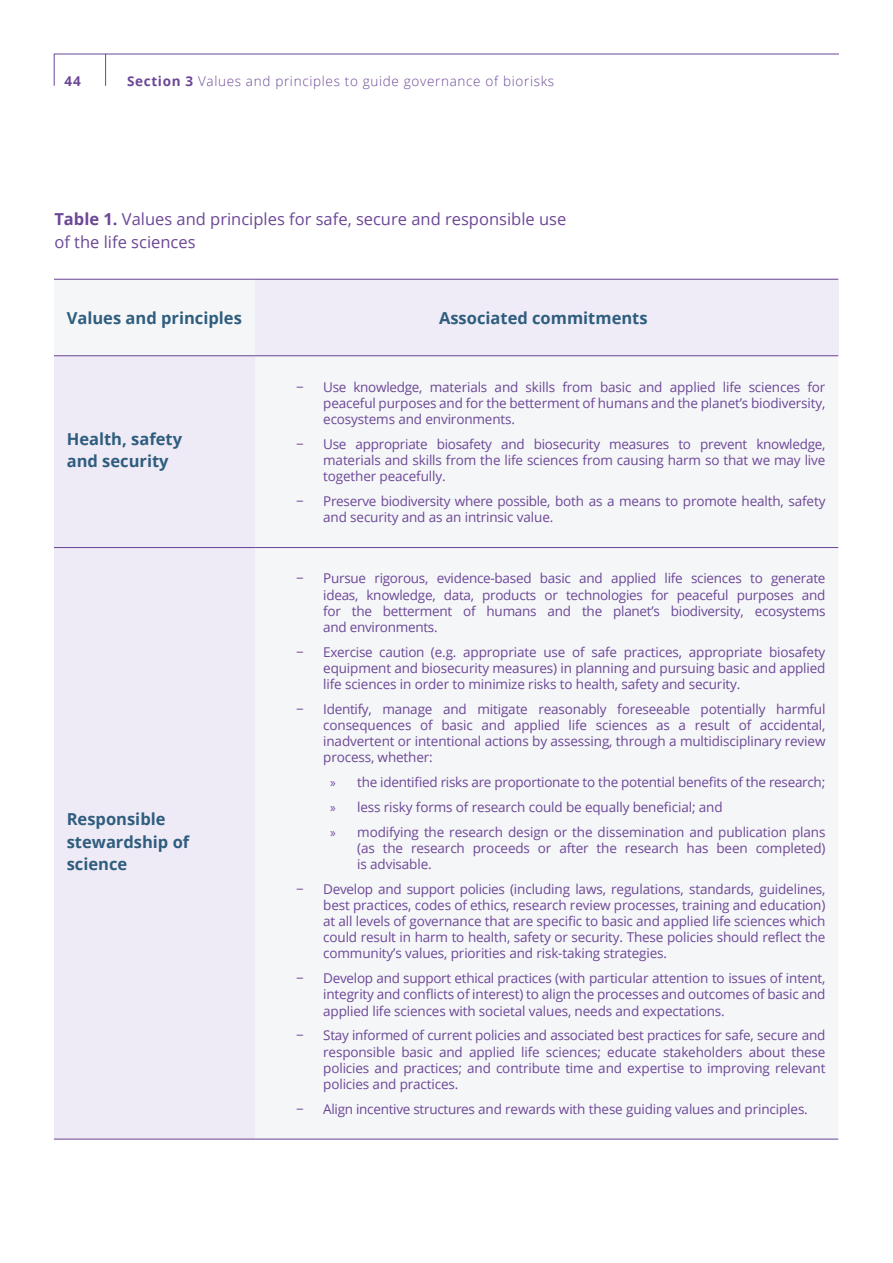
<style>
.page{position:relative;width:893px;height:1263px;background:#fff}
.page>*{position:absolute;margin:0;border:0;box-sizing:border-box;transform-origin:0 0}
.t1{font:700 16.5px/22.5px "Open Sans";color:#2f5d7e}
.t2{font:16.5px/22.5px "Open Sans";color:#6c4796}
.t3{font:13.5px/16.2px "Open Sans";letter-spacing:-.01em;color:#6c4796;text-align:justify}
.t4{font:300 13.5px "Open Sans";letter-spacing:.05em;color:#6c4796}
.t5{font:700 13.5px "Open Sans";color:#6c4796}
.s1{font-weight:700}
.s2{font-family:"Myriad Pro"}
</style>
<div class="page">
<hr style="left:54px;top:54px;width:785px;height:1px;background:#6c4796">
<hr style="left:105px;top:54px;width:1px;height:32px;background:#6c4796">
<hr style="left:54px;top:54px;width:1px;height:32px;background:#6c4796">
<div style="left:255px;top:279px;width:583px;height:77px;background:#efecf7"></div>
<div style="left:54px;top:356px;width:201px;height:783px;background:#efebf6"></div>
<hr style="left:255px;top:279px;width:583px;height:1px;background:#684394">
<hr style="left:54px;top:547px;width:201px;height:1px;background:#684394">
<hr style="left:54px;top:1139px;width:201px;height:1px;background:#684394">
<hr style="left:54px;top:279px;width:201px;height:1px;background:#684394">
<hr style="left:54px;top:355px;width:201px;height:1px;background:#684394">
<hr style="left:255px;top:355px;width:583px;height:1px;background:#684394">
<hr style="left:255px;top:547px;width:583px;height:1px;background:#684394">
<hr style="left:255px;top:1139px;width:583px;height:1px;background:#684394">
<p class="t5" style="left:65px;top:71px;width:18px">44</p>
<p class="t4" style="left:127px;top:72px;width:429px"><span class="s1">Section 3</span> Values and principles to guide governance of biorisks</p>
<p class="t2" style="left:54px;top:208px;width:513px"><span class="s1">Table 1.</span> Values and principles for safe, secure and responsible use of the life sciences</p>
<p class="t1" style="left:67px;top:306px;width:177px">Values and principles</p>
<p class="t1" style="left:439px;top:306px;width:210px">Associated commitments</p>
<p class="t1" style="left:67px;top:427px;width:117px">Health, safety and security</p>
<p class="t1" style="left:67px;top:807px;width:124px">Responsible stewardship of science</p>
<p class="t3" style="left:296px;top:378px;width:9px">−</p>
<p class="t3" style="left:323px;top:378px;width:504px">Use knowledge, materials and skills from basic and applied life sciences for peaceful purposes and for the betterment of humans and the planet’s biodiversity, ecosystems and environments.</p>
<p class="t3" style="left:296px;top:435px;width:9px">−</p>
<p class="t3" style="left:323px;top:435px;width:504px">Use appropriate biosafety and biosecurity measures to prevent knowledge, materials and skills from the life sciences from causing harm so that we may live together peacefully.</p>
<p class="t3" style="left:296px;top:492px;width:9px">−</p>
<p class="t3" style="left:323px;top:492px;width:504px">Preserve biodiversity where possible, both as a means to promote health, safety and security and as an intrinsic value.</p>
<p class="t3" style="left:296px;top:570px;width:9px">−</p>
<p class="t3" style="left:323px;top:570px;width:504px">Pursue rigorous, evidence-based basic and applied life sciences to generate ideas, knowledge, data, products or technologies for peaceful purposes and for the betterment of humans and the planet’s biodiversity, ecosystems and environments.</p>
<p class="t3" style="left:296px;top:643px;width:9px">−</p>
<p class="t3" style="left:323px;top:643px;width:504px">Exercise caution (e.g. appropriate use of safe practices, appropriate biosafety equipment and biosecurity measures) in planning and pursuing basic and applied life sciences in order to minimize risks to health, safety and security.</p>
<p class="t3" style="left:296px;top:700px;width:9px">−</p>
<p class="t3" style="left:323px;top:700px;width:504px">Identify, manage and mitigate reasonably foreseeable potentially harmful consequences of basic and applied life sciences as a result of accidental, inadvertent or intentional actions by assessing, through a multidisciplinary review process, whether:</p>
<p class="t3" style="left:330px;top:769px;width:497px;line-height:24.8px;text-align:left"><span class="s2">»</span> the identified risks are proportionate to the potential benefits of the research; <span class="s2">»</span> less risky forms of research could be equally beneficial; and<br><span class="s2">»</span> modifying the research design or the dissemination and publication plans</p>
<p class="t3" style="left:357px;top:839px;width:470px">(as the research proceeds or after the research has been completed) is advisable.</p>
<p class="t3" style="left:296px;top:880px;width:9px">−</p>
<p class="t3" style="left:323px;top:880px;width:504px">Develop and support policies (including laws, regulations, standards, guidelines, best practices, codes of ethics, research review processes, training and education) at all levels of governance that are specific to basic and applied life sciences which could result in harm to health, safety or security. These policies should reflect the community’s values, priorities and risk-taking strategies.</p>
<p class="t3" style="left:296px;top:970px;width:9px">−</p>
<p class="t3" style="left:323px;top:970px;width:504px">Develop and support ethical practices (with particular attention to issues of intent, integrity and conflicts of interest) to align the processes and outcomes of basic and applied life sciences with societal values, needs and expectations.</p>
<p class="t3" style="left:296px;top:1027px;width:9px">−</p>
<p class="t3" style="left:323px;top:1027px;width:504px">Stay informed of current policies and associated best practices for safe, secure and responsible basic and applied life sciences; educate stakeholders about these policies and practices; and contribute time and expertise to improving relevant policies and practices.</p>
<p class="t3" style="left:296px;top:1100px;width:9px">−</p>
<p class="t3" style="left:323px;top:1100px;width:486px">Align incentive structures and rewards with these guiding values and principles.</p>
</div>
